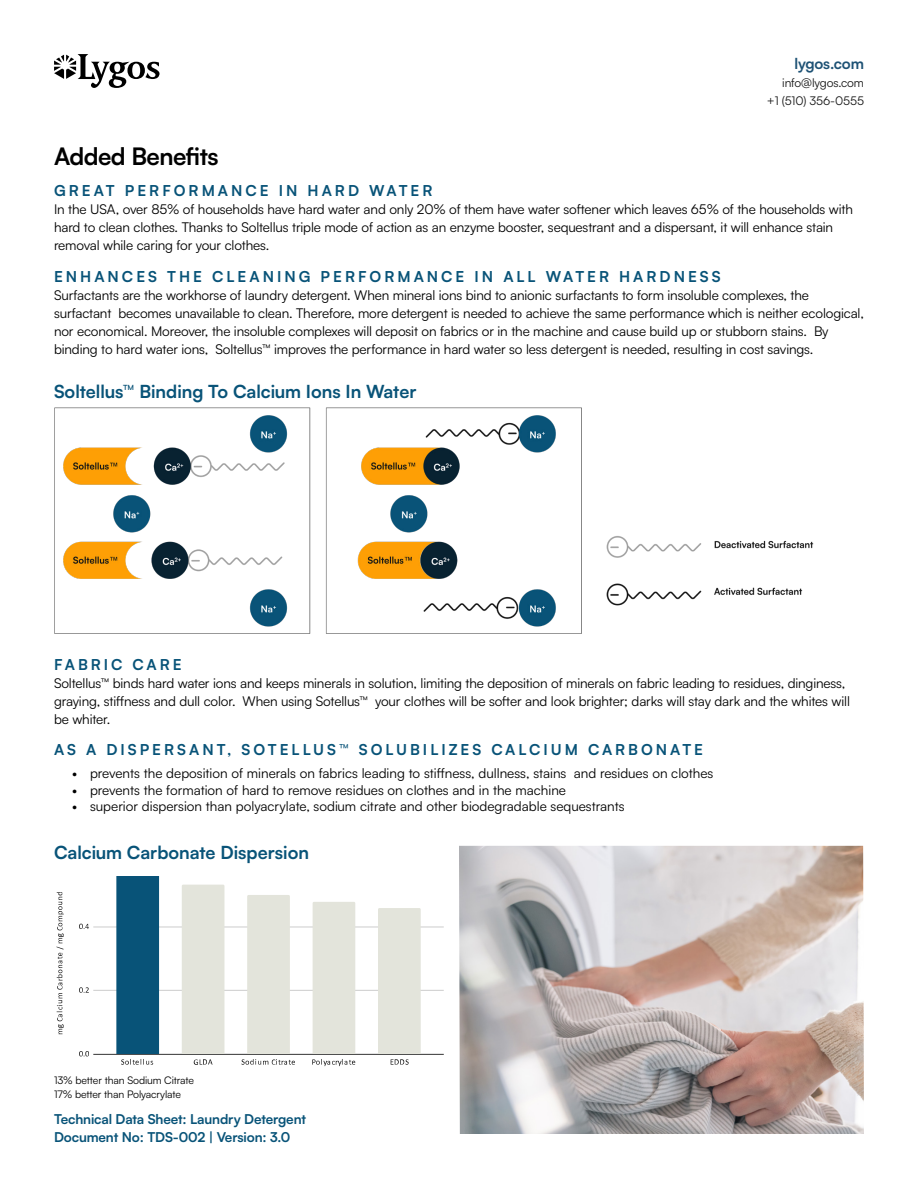
<style>
.page{position:relative;width:918px;height:1188px;background:#fff}
.page>*{position:absolute;margin:0;border:0;box-sizing:border-box;transform-origin:0 0}
.t1{font:700 24px "Satoshi";letter-spacing:-.02em;color:#000}
.t2{font:700 18px "Satoshi";color:#085378}
.t3{font:700 15px "Satoshi";letter-spacing:.2em;color:#085378}
.t4{font:700 15px "Satoshi";letter-spacing:-.01em;color:#1e5275}
.Body{font:13.5px/18px "Satoshi";letter-spacing:-.01em;color:#000}
.t5{font:700 13.5px/18px "Satoshi";letter-spacing:-.01em;color:#085378}
.t6{font:12px/18px "Satoshi";letter-spacing:-.01em;color:#161616;text-align:right}
.Body_Small{font:10.5px "Satoshi";letter-spacing:-.01em;color:#000}
</style>
<div class="page">
<svg style="left:54px;top:54px;width:106px;height:34px"></svg>
<img style="left:54px;top:407px;width:760px;height:227px">
<hr style="left:93px;top:1054px;width:351px;height:1px;background:#333">
<hr style="left:93px;top:990px;width:351px;height:1px;background:#ccc">
<hr style="left:93px;top:927px;width:351px;height:1px;background:#ccc">
<svg style="left:56px;top:892px;width:8px;height:142px"></svg>
<svg style="left:79px;top:1051px;width:10px;height:5px"></svg>
<svg style="left:79px;top:987px;width:10px;height:6px"></svg>
<svg style="left:79px;top:924px;width:10px;height:5px"></svg>
<svg style="left:116px;top:877px;width:43px;height:188px;background:#165c7e"></svg>
<div style="left:182px;top:885px;width:42px;height:180px;background:#e3e4db"></div>
<svg style="left:241px;top:895px;width:54px;height:170px"></svg>
<svg style="left:312px;top:902px;width:43px;height:164px;background:#e2e3da"></svg>
<svg style="left:378px;top:908px;width:43px;height:157px;background:#e2e3db"></svg>
<img style="left:459px;top:846px;width:405px;height:288px">
<p class="t4" style="left:794px;top:53px;width:71px">lygos.com</p>
<p class="t6" style="left:767px;top:73px;width:99px">info@lygos.com<br>+1 (510) 356-0555</p>
<h2 class="t1" style="left:54px;top:138px;width:166px">Added Benefits</h2>
<h3 class="t3" style="left:54px;top:180px;width:380px">GREAT PERFORMANCE IN HARD WATER</h3>
<p class="Body" style="left:54px;top:200px;width:801px">In the USA, over 85% of households have hard water and only 20% of them have water softener which leaves 65% of the households with hard to clean clothes. Thanks to Soltellus️ triple mode of action as an enzyme booster, sequestrant and a dispersant, it will enhance stain removal while caring for your clothes.</p>
<h3 class="t3" style="left:54px;top:265px;width:668px">ENHANCES THE CLEANING PERFORMANCE IN ALL WATER HARDNESS</h3>
<p class="Body" style="left:54px;top:285px;width:812px">Surfactants are the workhorse of laundry detergent. When mineral ions bind to anionic surfactants to form insoluble complexes, the surfactant becomes unavailable to clean. Therefore, more detergent is needed to achieve the same performance which is neither ecological, nor economical. Moreover, the insoluble complexes will deposit on fabrics or in the machine and cause build up or stubborn stains. By binding to hard water ions, Soltellus™️ improves the performance in hard water so less detergent is needed, resulting in cost savings.</p>
<h4 class="t2" style="left:54px;top:378px;width:364px">Soltellus™️ Binding To Calcium Ions In Water</h4>
<h3 class="t3" style="left:54px;top:654px;width:129px">FABRIC CARE</h3>
<p class="Body" style="left:54px;top:673px;width:797px">Soltellus™️ binds hard water ions and keeps minerals in solution, limiting the deposition of minerals on fabric leading to residues, dinginess, graying, stiffness and dull color. When using Sotellus™️ your clothes will be softer and look brighter; darks will stay dark and the whites will be whiter.</p>
<h3 class="t3" style="left:54px;top:739px;width:651px">AS A DISPERSANT, SOTELLUS™️ SOLUBILIZES CALCIUM CARBONATE</h3>
<p class="Body" style="left:72px;top:764px;width:643px">• prevents the deposition of minerals on fabrics leading to stiffness, dullness, stains and residues on clothes</p>
<p class="Body" style="left:72px;top:780px;width:496px">• prevents the formation of hard to remove residues on clothes and in the machine</p>
<p class="Body" style="left:72px;top:796px;width:554px">• superior dispersion than polyacrylate, sodium citrate and other biodegradable sequestrants</p>
<h4 class="t2" style="left:54px;top:840px;width:257px">Calcium Carbonate Dispersion</h4>
<p class="Body_Small" style="left:54px;top:1074px;width:142px">13% better than Sodium Citrate</p>
<p class="Body_Small" style="left:54px;top:1087px;width:129px">17% better than Polyacrylate</p>
<p class="t5" style="left:54px;top:1110px;width:254px">Technical Data Sheet: Laundry Detergent<br>Document No: TDS-002 | Version: 3.0</p>
</div>
